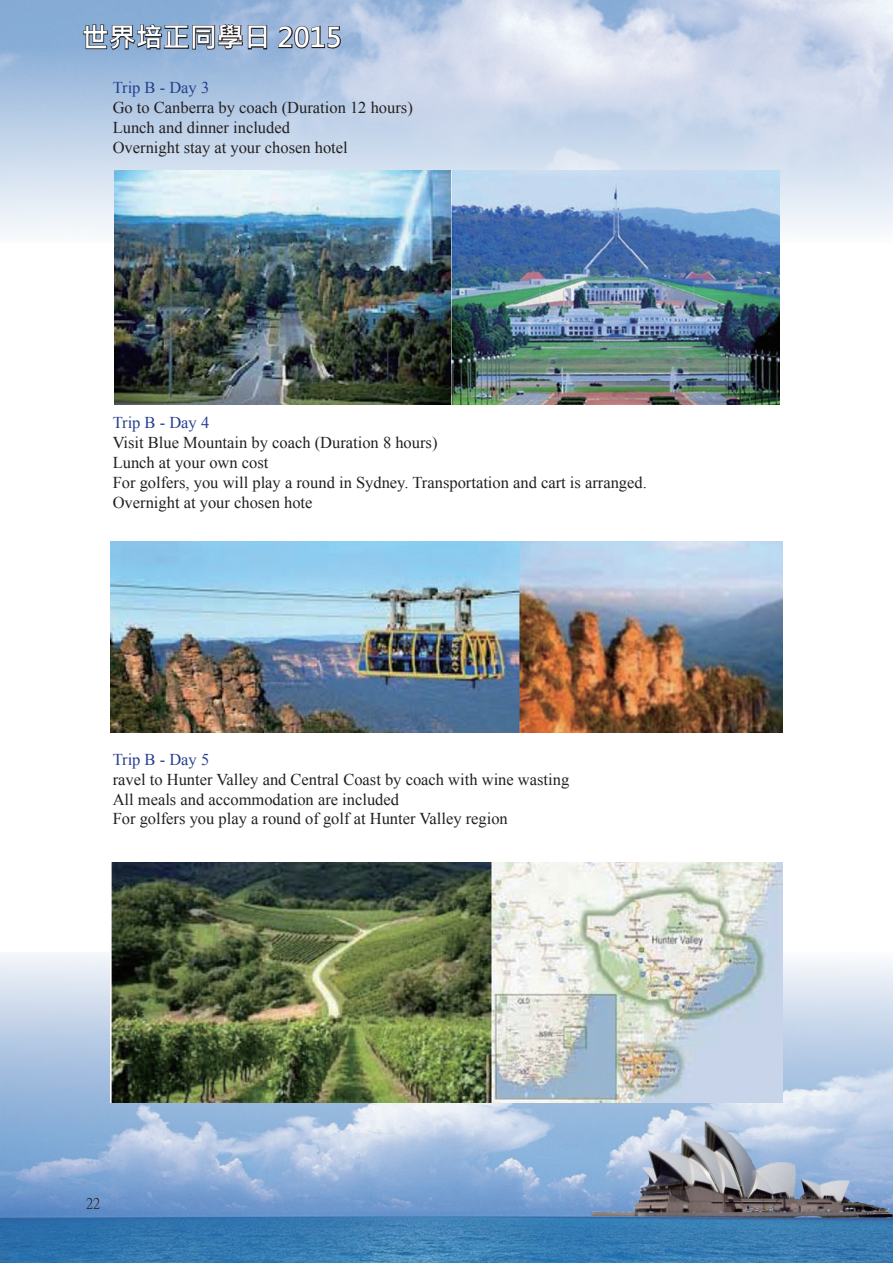
<style>
.page{position:relative;width:893px;height:1263px;background:#fff}
.page>*{position:absolute;margin:0;border:0;box-sizing:border-box;transform-origin:0 0}
.t1{font:700 27px "Microsoft Jheng Hei";color:#fff}
.t2{font:16.5px "Times New Roman";color:#231f20}
.t3{font:16.5px "Times New Roman";color:#253f8e}
.t4{font:15px "P Ming Li U";color:#231f20}
</style>
<div class="page">
<img style="left:0;top:952px;width:893px;height:311px">
<img style="left:0;top:0;width:893px;height:242px">
<svg style="left:82px;top:23px;width:186px;height:28px;background:#617288"></svg>
<svg style="left:277px;top:25px;width:65px;height:24px;background:#78869d"></svg>
<img style="left:591px;top:1120px;width:302px;height:98px">
<img style="left:115px;top:170px;width:336px;height:234px">
<img style="left:451px;top:170px;width:329px;height:234px">
<img style="left:110px;top:541px;width:672px;height:191px">
<img style="left:110px;top:862px;width:672px;height:240px">
<h1 class="t1" style="left:82px;top:21px;width:262px">世界培正同學日 2015</h1>
<p class="t3" style="left:113px;top:76px;width:98px">Trip B - Day 3</p>
<p class="t2" style="left:113px;top:96px;width:302px">Go to Canberra by coach (Duration 12 hours)</p>
<p class="t2" style="left:113px;top:116px;width:179px">Lunch and dinner included</p>
<p class="t2" style="left:113px;top:136px;width:237px">Overnight stay at your chosen hotel</p>
<p class="t3" style="left:113px;top:411px;width:98px">Trip B - Day 4</p>
<p class="t2" style="left:113px;top:431px;width:326px">Visit Blue Mountain by coach (Duration 8 hours)</p>
<p class="t2" style="left:113px;top:451px;width:157px">Lunch at your own cost</p>
<p class="t2" style="left:113px;top:470px;width:536px">For golfers, you will play a round in Sydney. Transportation and cart is arranged.</p>
<p class="t2" style="left:113px;top:490px;width:201px">Overnight at your chosen hote</p>
<p class="t3" style="left:113px;top:748px;width:98px">Trip B - Day 5</p>
<p class="t2" style="left:113px;top:767px;width:458px">ravel to Hunter Valley and Central Coast by coach with wine wasting</p>
<p class="t2" style="left:113px;top:787px;width:288px">All meals and accommodation are included</p>
<p class="t2" style="left:113px;top:807px;width:397px">For golfers you play a round of golf at Hunter Valley region</p>
<p class="t4" style="left:86px;top:1196px;width:16px">22</p>
</div>
